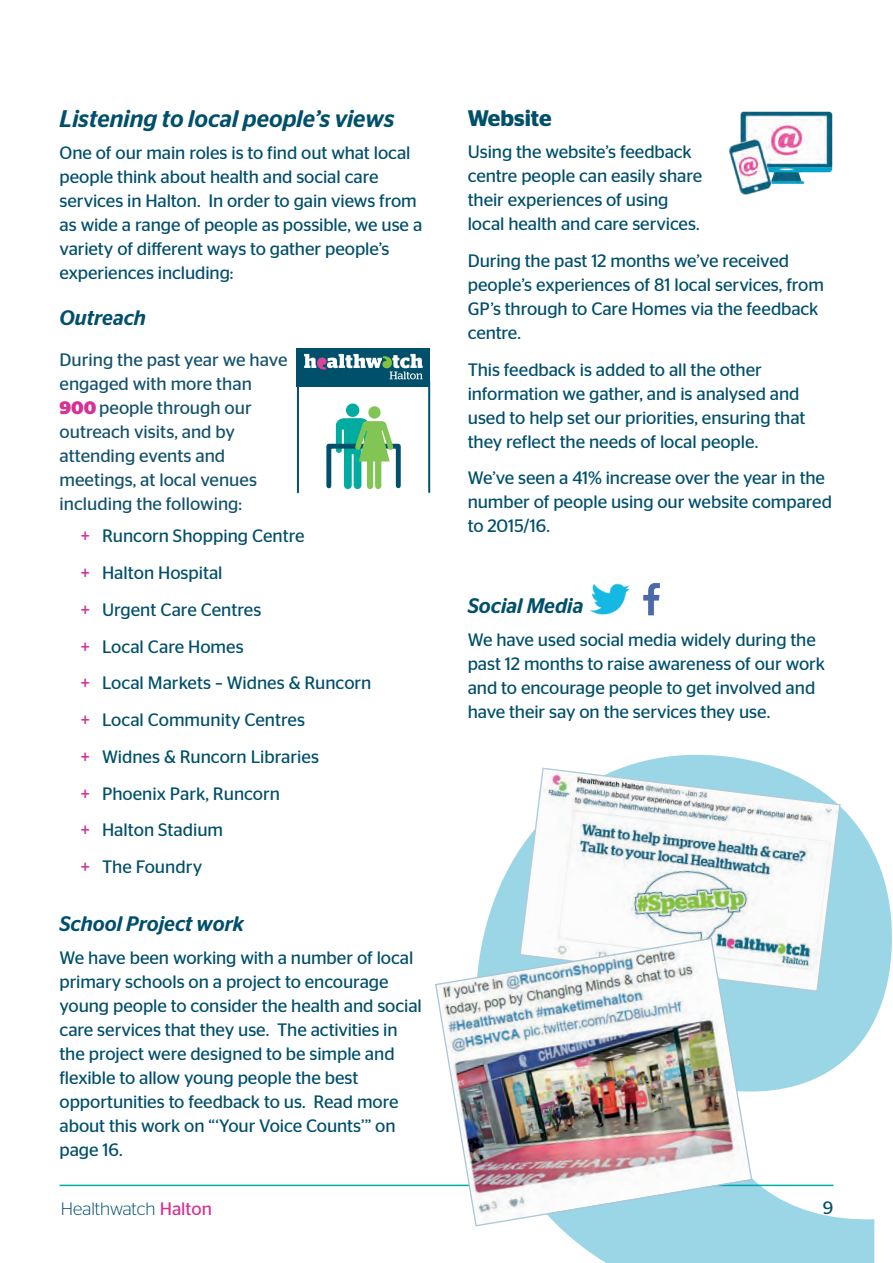
<style>
.page{position:relative;width:893px;height:1263px;background:#fff}
.page>*{position:absolute;margin:0;border:0;box-sizing:border-box;transform-origin:0 0}
.t1{font:italic 500 24px "Stag Sans";color:#004f6b}
.t2{font:600 22.5px "Stag Sans";color:#004f6b}
.t3{font:italic 500 21px "Stag Sans";color:#004f6b}
.t4{font:18px/24px "Stag Sans";letter-spacing:-.005em;color:#004f6b}
.t5{font:18px/24px "Stag Sans";color:#13526c}
.t6{font:300 18px "Stag Sans";color:#004f6b}
.s1{font-weight:700;color:#d53294}
.s2{color:#d53294}
.s3{font-weight:400;color:#d53294}
</style>
<div class="page">
<hr style="left:60px;top:1184px;width:773px;height:2px;background:#00aca0">
<svg style="left:483px;top:755px;width:409px;height:508px"></svg>
<img style="left:590px;top:583px;width:40px;height:32px">
<img style="left:643px;top:583px;width:17px;height:33px">
<div style="left:346px;top:403px;width:13px;height:14px;background:#00aca0;border-radius:50%"></div>
<div style="left:326px;top:444px;width:75px;height:44px;border:5px solid #004f6b"></div>
<div style="left:297px;top:380px;width:133px;height:113px;border:2px solid #004f6b"></div>
<div style="left:297px;top:348px;width:133px;height:38px;background:#004f6b"></div>
<svg style="left:368px;top:406px;width:13px;height:13px"></svg>
<svg style="left:336px;top:418px;width:58px;height:71px"></svg>
<svg style="left:304px;top:354px;width:119px;height:25px"></svg>
<img style="left:729px;top:111px;width:104px;height:84px">
<svg style="left:519px;top:767px;width:322px;height:226px"></svg>
<img style="left:434px;top:937px;width:319px;height:290px">
<h1 class="t1" style="left:60px;top:105px;width:336px">Listening to local people’s views</h1>
<p class="t4" style="left:60px;top:141px;width:364px">One of our main roles is to find out what local people think about health and social care services in Halton. In order to gain views from as wide a range of people as possible, we use a variety of different ways to gather people’s experiences including:</p>
<p class="t3" style="left:60px;top:305px;width:88px">Outreach</p>
<p class="t5" style="left:60px;top:347px;width:229px">During the past year we have engaged with more than<br><span class="s1">900</span> people through our outreach visits, and by attending events and meetings, at local venues including the following:</p>
<p class="t4" style="left:81px;top:517px;width:292px;line-height:36.8px"><span class="s2">+</span> Runcorn Shopping Centre<br><span class="s2">+</span> Halton Hospital<br><span class="s2">+</span> Urgent Care Centres<br><span class="s2">+</span> Local Care Homes<br><span class="s2">+</span> Local Markets – Widnes &amp; Runcorn <span class="s2">+</span> Local Community Centres<br><span class="s2">+</span> Widnes &amp; Runcorn Libraries<br><span class="s2">+</span> Phoenix Park, Runcorn<br><span class="s2">+</span> Halton Stadium<br><span class="s2">+</span> The Foundry</p>
<p class="t3" style="left:60px;top:912px;width:186px">School Project work</p>
<p class="t4" style="left:60px;top:945px;width:364px">We have been working with a number of local primary schools on a project to encourage young people to consider the health and social care services that they use. The activities in the project were designed to be simple and flexible to allow young people the best opportunities to feedback to us. Read more about this work on “‘Your Voice Counts’” on page 16.</p>
<p class="t2" style="left:468px;top:105px;width:86px">Website</p>
<p class="t4" style="left:468px;top:140px;width:236px">Using the website’s feedback centre people can easily share their experiences of using local health and care services.</p>
<p class="t4" style="left:468px;top:249px;width:358px">During the past 12 months we’ve received people’s experiences of 81 local services, from GP’s through to Care Homes via the feedback centre.</p>
<p class="t4" style="left:468px;top:357px;width:339px">This feedback is added to all the other information we gather, and is analysed and used to help set our priorities, ensuring that they reflect the needs of local people.</p>
<p class="t4" style="left:468px;top:466px;width:366px">We’ve seen a 41% increase over the year in the number of people using our website compared to 2015/16.</p>
<p class="t3" style="left:468px;top:594px;width:117px">Social Media</p>
<p class="t4" style="left:468px;top:627px;width:359px">We have used social media widely during the past 12 months to raise awareness of our work and to encourage people to get involved and have their say on the services they use.</p>
<p class="t6" style="left:61px;top:1198px;width:152px">Healthwatch <span class="s3">Halton</span></p>
<p class="t4" style="left:823px;top:1196px;width:12px">9</p>
</div>
